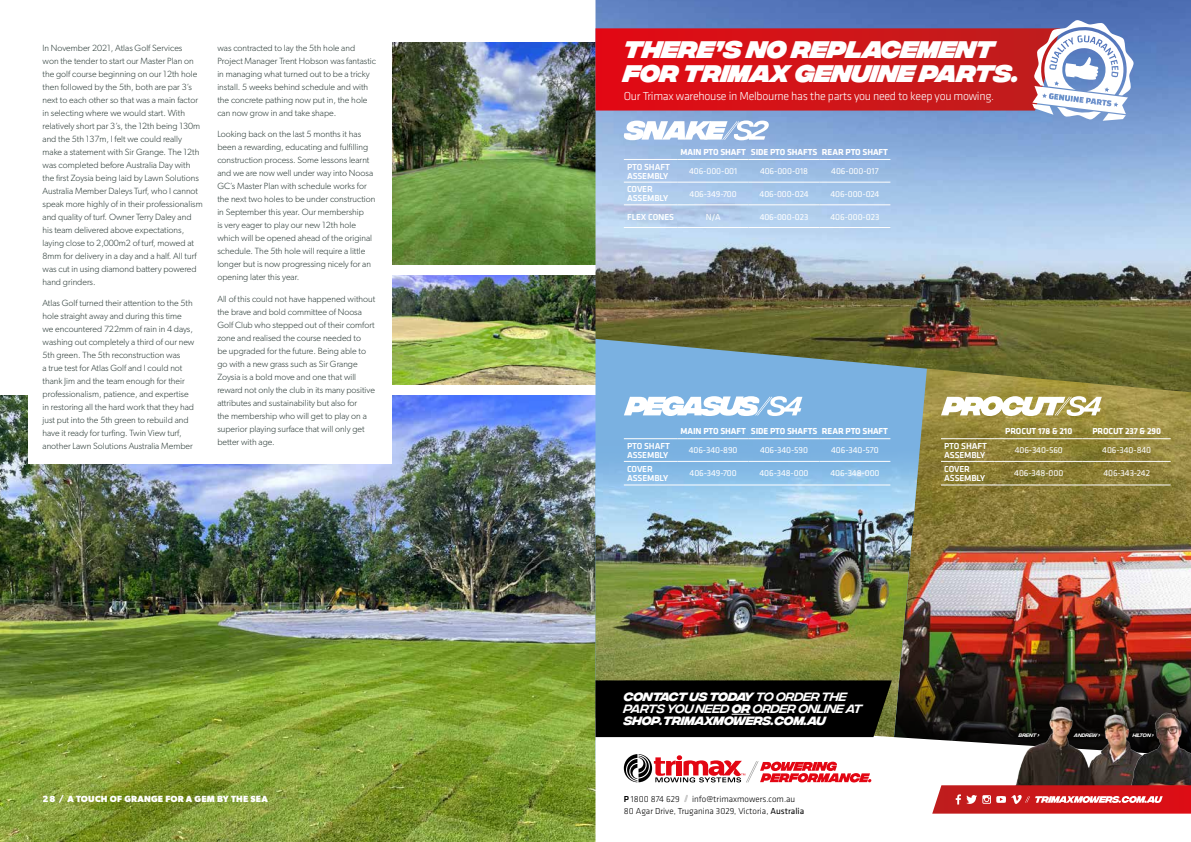
<style>
.page{position:relative;width:1191px;height:842px;background:#fff}
.page>*{position:absolute;margin:0;border:0;box-sizing:border-box;transform-origin:0 0}
.t1{font:italic 800 24px/24px "Integral CF";letter-spacing:-.01em;color:#fff}
.t2{font:italic 700 12px/12px "Integral CF";letter-spacing:-.02em;color:#fff}
.t3{font:300 12px "Klavika";letter-spacing:-.025em;color:#fff}
.t4{font:300 9px/13px "Gibson";color:#293935}
.t5{font:9px "Klavika";letter-spacing:-.01em;color:#fff}
.t6{font:700 9px "Klavika";letter-spacing:-.01em;color:#fff}
.t7{font:500 9px/9px "Klavika";letter-spacing:-.01em;color:#fff}
.t8{font:300 9px/12px "Klavika";color:#000}
.t9{font:700 9px "Gibson";letter-spacing:.025em;color:#fff}
.t10{font:italic 5px "Integral CF";letter-spacing:-.02em;color:#fff}
.s1{font-weight:400}
.s2{font-weight:500}
.s3{color:#9d9d9c}
</style>
<div class="page">
<img style="left:0;top:395px;width:595px;height:447px">
<div style="left:28px;top:381px;width:364px;height:83px;background:#fff"></div>
<img style="left:392px;top:275px;width:203px;height:109px">
<img style="left:392px;top:43px;width:203px;height:221px">
<img style="left:927px;top:392px;width:264px;height:209px">
<img style="left:927px;top:601px;width:264px;height:117px">
<div style="left:595px;top:392px;width:332px;height:49px;background:#7ab1e1"></div>
<img style="left:595px;top:441px;width:332px;height:277px">
<hr style="left:624px;top:438px;width:53px;height:1px;background:#fff">
<hr style="left:677px;top:438px;width:71px;height:1px;background:#fff">
<hr style="left:748px;top:438px;width:71px;height:1px;background:#fff">
<hr style="left:819px;top:438px;width:71px;height:1px;background:#fff">
<hr style="left:624px;top:461px;width:53px;height:1px;background:#fff">
<hr style="left:677px;top:461px;width:71px;height:1px;background:#fff">
<hr style="left:748px;top:461px;width:71px;height:1px;background:#fff">
<hr style="left:819px;top:461px;width:71px;height:1px;background:#fff">
<svg style="left:595px;top:718px;width:405px;height:124px"></svg>
<img style="left:595px;top:0;width:596px;height:392px">
<img style="left:1000px;top:696px;width:126px;height:89px">
<img style="left:1126px;top:696px;width:65px;height:89px">
<svg style="left:624px;top:396px;width:178px;height:20px"></svg>
<svg style="left:941px;top:396px;width:160px;height:20px"></svg>
<hr style="left:624px;top:159px;width:53px;height:1px;background:#fff">
<hr style="left:677px;top:159px;width:71px;height:1px;background:#fff">
<hr style="left:748px;top:159px;width:71px;height:1px;background:#fff">
<hr style="left:819px;top:159px;width:71px;height:1px;background:#fff">
<hr style="left:624px;top:182px;width:53px;height:1px;background:#fff">
<hr style="left:677px;top:182px;width:71px;height:1px;background:#fff">
<hr style="left:748px;top:182px;width:71px;height:1px;background:#fff">
<hr style="left:819px;top:182px;width:71px;height:1px;background:#fff">
<hr style="left:624px;top:204px;width:53px;height:1px;background:#fff">
<hr style="left:677px;top:204px;width:71px;height:1px;background:#fff">
<hr style="left:748px;top:204px;width:71px;height:1px;background:#fff">
<hr style="left:819px;top:204px;width:71px;height:1px;background:#fff">
<hr style="left:624px;top:227px;width:53px;height:1px;background:#fff">
<hr style="left:677px;top:227px;width:71px;height:1px;background:#fff">
<hr style="left:748px;top:227px;width:71px;height:1px;background:#fff">
<hr style="left:819px;top:227px;width:71px;height:1px;background:#fff">
<hr style="left:941px;top:438px;width:53px;height:1px;background:#fff">
<hr style="left:994px;top:438px;width:88px;height:1px;background:#fff">
<hr style="left:1082px;top:438px;width:88px;height:1px;background:#fff">
<hr style="left:941px;top:461px;width:53px;height:1px;background:#fff">
<hr style="left:994px;top:461px;width:88px;height:1px;background:#fff">
<hr style="left:1082px;top:461px;width:88px;height:1px;background:#fff">
<hr style="left:624px;top:484px;width:266px;height:1px;background:#fff">
<hr style="left:941px;top:484px;width:229px;height:1px;background:#fff">
<div style="left:595px;top:680px;width:296px;height:57px;background:#000"></div>
<svg style="left:595px;top:20px;width:539px;height:120px;background:#b7586c"></svg>
<svg style="left:624px;top:754px;width:247px;height:28px"></svg>
<svg style="left:932px;top:785px;width:259px;height:29px;background:#d4373a"></svg>
<p class="t4" style="left:43px;top:41px;width:162px">In November 2021, Atlas Golf Services<br>won the tender to start our Master Plan on the golf course beginning on our 12th hole then followed by the 5th, both are par 3’s next to each other so that was a main factor in selecting where we would start. With relatively short par 3’s, the 12th being 130m and the 5th 137m, I felt we could really make a statement with Sir Grange. The 12th was completed before Australia Day with the first Zoysia being laid by Lawn Solutions Australia Member Daleys Turf, who I cannot speak more highly of in their professionalism and quality of turf. Owner Terry Daley and his team delivered above expectations, laying close to 2,000m2 of turf, mowed at 8mm for delivery in a day and a half. All turf was cut in using diamond battery powered hand grinders.</p>
<p class="t4" style="left:43px;top:296px;width:153px">Atlas Golf turned their attention to the 5th hole straight away and during this time we encountered 722mm of rain in 4 days, washing out completely a third of our new 5th green. The 5th reconstruction was<br>a true test for Atlas Golf and I could not thank Jim and the team enough for their professionalism, patience, and expertise in restoring all the hard work that they had just put into the 5th green to rebuild and have it ready for turfing. Twin View turf, another Lawn Solutions Australia Member</p>
<p class="t4" style="left:217px;top:41px;width:160px">was contracted to lay the 5th hole and Project Manager Trent Hobson was fantastic in managing what turned out to be a tricky install. 5 weeks behind schedule and with the concrete pathing now put in, the hole can now grow in and take shape.</p>
<p class="t4" style="left:217px;top:127px;width:159px">Looking back on the last 5 months it has been a rewarding, educating and fulfilling construction process. Some lessons learnt and we are now well under way into Noosa GC’s Master Plan with schedule works for the next two holes to be under construction in September this year. Our membership<br>is very eager to play our new 12th hole which will be opened ahead of the original schedule. The 5th hole will require a little longer but is now progressing nicely for an opening later this year.</p>
<p class="t4" style="left:217px;top:292px;width:159px">All of this could not have happened without the brave and bold committee of Noosa Golf Club who stepped out of their comfort zone and realised the course needed to<br>be upgraded for the future. Being able to go with a new grass such as Sir Grange Zoysia is a bold move and one that will reward not only the club in its many positive attributes and sustainability but also for<br>the membership who will get to play on a superior playing surface that will only get better with age.</p>
<p class="t9" style="left:43px;top:793px;width:227px">28 / A TOUCH OF GRANGE FOR A GEM BY THE SEA</p>
<h1 class="t1" style="left:624px;top:40px;width:397px">THERE’S NO REPLACEMENT<br>FOR TRIMAX GENUINE PARTS.</h1>
<h2 class="t3" style="left:624px;top:89px;width:372px">Our Trimax warehouse in Melbourne has the parts you need to keep you mowing.</h2>
<p class="t6" style="left:680px;top:147px;width:209px">MAIN PTO SHAFT SIDE PTO SHAFTS REAR PTO SHAFT</p>
<p class="t7" style="left:627px;top:162px;width:44px">PTO SHAFT<br>ASSEMBLY</p>
<p class="t5" style="left:689px;top:166px;width:50px">406-000-001</p>
<p class="t5" style="left:760px;top:166px;width:50px">406-000-018</p>
<p class="t5" style="left:831px;top:166px;width:49px">406-000-017</p>
<p class="t7" style="left:627px;top:185px;width:43px">COVER<br>ASSEMBLY</p>
<p class="t5" style="left:689px;top:189px;width:49px">406-349-700</p>
<p class="t5" style="left:759px;top:189px;width:50px">406-000-024</p>
<p class="t5" style="left:830px;top:189px;width:50px">406-000-024</p>
<p class="t7" style="left:627px;top:212px;width:48px">FLEX CONES</p>
<p class="t5" style="left:706px;top:212px;width:16px">N/A</p>
<p class="t5" style="left:759px;top:212px;width:50px">406-000-023</p>
<p class="t5" style="left:830px;top:212px;width:50px">406-000-023</p>
<p class="t6" style="left:680px;top:426px;width:209px">MAIN PTO SHAFT SIDE PTO SHAFTS REAR PTO SHAFT</p>
<p class="t7" style="left:627px;top:442px;width:44px">PTO SHAFT<br>ASSEMBLY</p>
<p class="t5" style="left:689px;top:445px;width:50px">406-340-890</p>
<p class="t5" style="left:760px;top:445px;width:50px">406-340-590</p>
<p class="t5" style="left:831px;top:445px;width:49px">406-340-570</p>
<p class="t7" style="left:627px;top:464px;width:43px">COVER<br>ASSEMBLY</p>
<p class="t5" style="left:689px;top:468px;width:49px">406-349-700</p>
<p class="t5" style="left:759px;top:468px;width:51px">406-348-000</p>
<p class="t5" style="left:830px;top:468px;width:51px">406-348-000</p>
<p class="t6" style="left:1005px;top:426px;width:69px">PROCUT 178 &amp; 210</p>
<p class="t6" style="left:1092px;top:426px;width:70px">PROCUT 237 &amp; 290</p>
<p class="t7" style="left:944px;top:442px;width:44px">PTO SHAFT<br>ASSEMBLY</p>
<p class="t5" style="left:1014px;top:445px;width:50px">406-340-560</p>
<p class="t5" style="left:1102px;top:445px;width:50px">406-340-840</p>
<p class="t7" style="left:944px;top:464px;width:43px">COVER<br>ASSEMBLY</p>
<p class="t5" style="left:1014px;top:468px;width:51px">406-348-000</p>
<p class="t5" style="left:1103px;top:468px;width:48px">406-343-242</p>
<h2 class="t2" style="left:624px;top:692px;width:240px">CONTACT US TODAY <span class="s1">TO ORDER THE<br>PARTS YOU NEED</span> OR <span class="s1">ORDER ONLINE AT<br></span>SHOP.TRIMAXMOWERS.COM.AU</h2>
<p class="t8" style="left:624px;top:793px;width:182px"><span class="s2">P</span> 1800 874 629 <span class="s3">//</span> info@trimaxmowers.com.au<br>80 Agar Drive, Truganina 3029, Victoria, <span class="s1">Australia</span></p>
<p class="t10" style="left:1019px;top:733px;width:22px">BRENT ›</p>
<p class="t10" style="left:1074px;top:733px;width:28px">ANDREW ›</p>
<p class="t10" style="left:1132px;top:733px;width:23px">HILTON ›</p>
</div>
